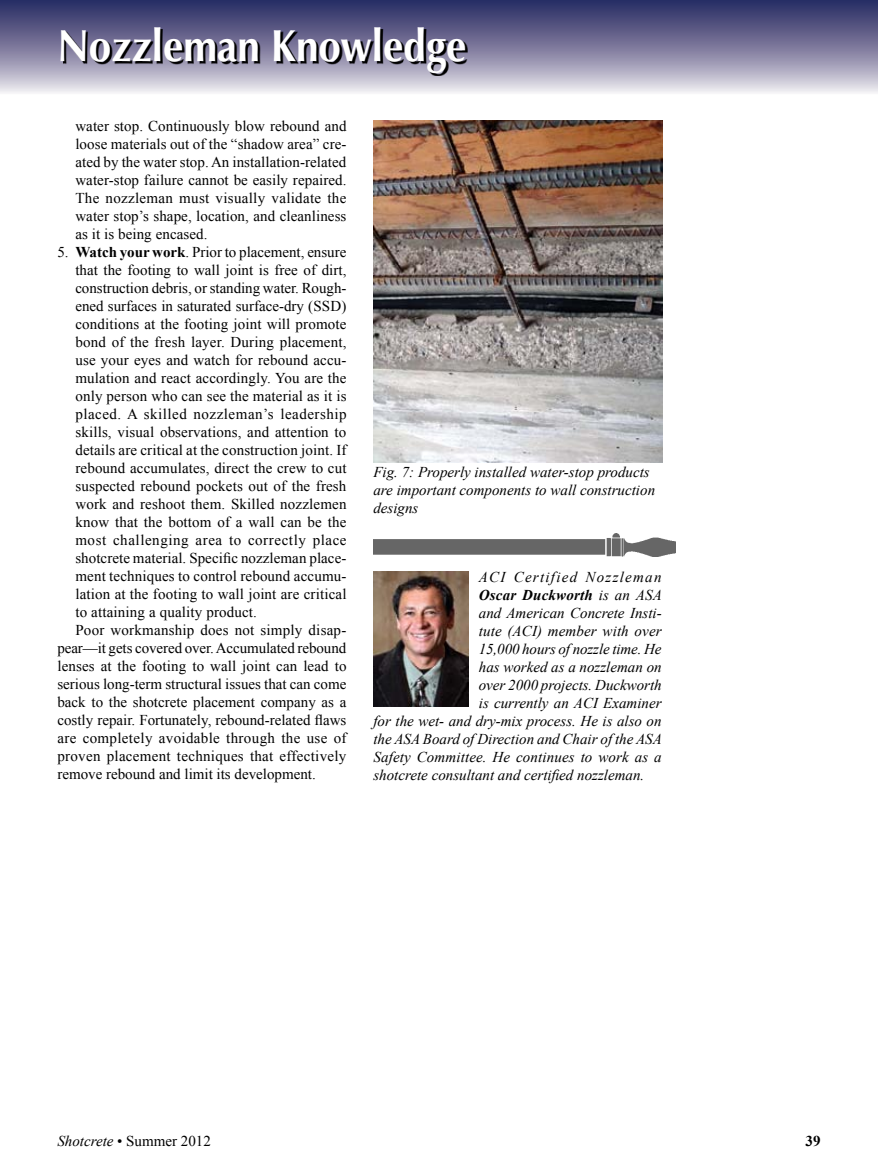
<style>
.page{position:relative;width:878px;height:1175px;background:#fff}
.page>*{position:absolute;margin:0;border:0;box-sizing:border-box;transform-origin:0 0}
.t1{font:700 45px "Optima";color:#fff;scale:.9 1}
.t2{font:15px/18px "Times New Roman";letter-spacing:.01em;color:#000;text-align:justify}
.t3{font:italic 15px/18px "Times New Roman";color:#000}
.t4{font:15px "Times New Roman";letter-spacing:.035em;color:#000}
.t5{font:15px "Times New Roman";letter-spacing:.04em;color:#000}
.t6{font:italic 15px "Times New Roman";letter-spacing:.085em;color:#000}
.t7{font:italic 700 15px "Times New Roman";letter-spacing:.01em;color:#000}
.t8{font:700 15px "Times New Roman";color:#000}
.s1{font-weight:700}
.s2{font-weight:400}
.s3{font-style:italic}
</style>
<div class="page">
<svg style="left:0;top:0;width:878px;height:93px;background:#7f7e9f"></svg>
<svg style="left:63px;top:29px;width:404px;height:46px;background:#67647b"></svg>
<img style="left:373px;top:571px;width:95px;height:135px">
<img style="left:373px;top:533px;width:302px;height:23px">
<img style="left:373px;top:121px;width:289px;height:341px">
<h1 class="t1" style="left:57px;top:20px;width:456px">Nozzleman Knowledge</h1>
<p class="t2" style="left:75px;top:117px;width:272px">water stop. Continuously blow rebound and loose materials out of the “shadow area” cre&shy;ated by the water stop. An installation-related water-stop failure cannot be easily repaired.<br>The nozzleman must visually validate the water stop’s shape, location, and cleanliness as it is being encased.</p>
<p class="t2" style="left:57px;top:243px;width:290px">5. <span class="s1">Watch your work</span>. Prior to placement, ensure</p>
<p class="t2" style="left:75px;top:261px;width:272px">that the footing to wall joint is free of dirt,</p>
<p class="t2" style="left:75px;top:279px;width:272px">construction debris, or standing water. Rough-</p>
<p class="t2" style="left:75px;top:297px;width:272px">ened surfaces in saturated surface-dry (SSD)</p>
<p class="t2" style="left:75px;top:315px;width:272px">conditions at the footing joint will promote</p>
<p class="t2" style="left:75px;top:333px;width:272px">bond of the fresh layer. During placement,</p>
<p class="t2" style="left:75px;top:351px;width:272px">use your eyes and watch for rebound accu-</p>
<p class="t2" style="left:75px;top:369px;width:272px">mulation and react accordingly. You are the</p>
<p class="t2" style="left:75px;top:387px;width:273px">only person who can see the material as it is</p>
<p class="t4" style="left:75px;top:404px;width:273px">placed. A skilled nozzleman’s leadership</p>
<p class="t2" style="left:75px;top:423px;width:272px">skills, visual observations, and attention to</p>
<p class="t2" style="left:75px;top:441px;width:273px">details are critical at the construction joint. If</p>
<p class="t2" style="left:75px;top:459px;width:272px">rebound accumulates, direct the crew to cut</p>
<p class="t2" style="left:75px;top:477px;width:272px">suspected rebound pockets out of the fresh</p>
<p class="t2" style="left:75px;top:495px;width:272px">work and reshoot them. Skilled nozzlemen</p>
<p class="t2" style="left:75px;top:513px;width:272px">know that the bottom of a wall can be the</p>
<p class="t5" style="left:75px;top:530px;width:273px">most challenging area to correctly place</p>
<p class="t2" style="left:75px;top:549px;width:272px">shotcrete material. Specific nozzleman place-</p>
<p class="t2" style="left:75px;top:567px;width:272px">ment techniques to control rebound accumu-</p>
<p class="t2" style="left:75px;top:585px;width:272px">lation at the footing to wall joint are critical</p>
<p class="t2" style="left:75px;top:603px;width:183px">to attaining a quality product.</p>
<p class="t2" style="left:75px;top:621px;width:272px">Poor workmanship does not simply disap-</p>
<p class="t2" style="left:57px;top:639px;width:290px">pear—it gets covered over. Accumulated rebound</p>
<p class="t2" style="left:57px;top:657px;width:290px">lenses at the footing to wall joint can lead to</p>
<p class="t2" style="left:57px;top:675px;width:290px">serious long-term structural issues that can come</p>
<p class="t2" style="left:57px;top:693px;width:290px">back to the shotcrete placement company as a</p>
<p class="t2" style="left:57px;top:711px;width:290px">costly repair. Fortunately, rebound-related flaws</p>
<p class="t2" style="left:57px;top:729px;width:291px">are completely avoidable through the use of</p>
<p class="t2" style="left:57px;top:747px;width:290px">proven placement techniques that effectively</p>
<p class="t2" style="left:57px;top:765px;width:260px">remove rebound and limit its development.</p>
<p class="t3" style="left:373px;top:463px;width:283px">Fig. 7: Properly installed water-stop products are important components to wall construction designs</p>
<p class="t6" style="left:479px;top:566px;width:184px">ACI Certified Nozzleman</p>
<p class="t7" style="left:479px;top:584px;width:184px">Oscar Duckworth <span class="s2">is an ASA</span></p>
<p class="t3" style="left:479px;top:603px;width:184px">and American Concrete Insti-</p>
<p class="t3" style="left:479px;top:621px;width:184px">tute (ACI) member with over</p>
<p class="t3" style="left:479px;top:639px;width:184px">15,000 hours of nozzle time. He</p>
<p class="t3" style="left:479px;top:657px;width:184px">has worked as a nozzleman on</p>
<p class="t3" style="left:479px;top:675px;width:184px">over 2000 projects. Duckworth</p>
<p class="t3" style="left:479px;top:693px;width:184px">is currently an ACI Examiner</p>
<p class="t3" style="left:373px;top:711px;width:289px">for the wet- and dry-mix process. He is also on</p>
<p class="t3" style="left:373px;top:729px;width:290px">the ASA Board of Direction and Chair of the ASA</p>
<p class="t3" style="left:373px;top:747px;width:289px">Safety Committee. He continues to work as a</p>
<p class="t3" style="left:373px;top:765px;width:272px">shotcrete consultant and certified nozzleman.</p>
<p class="t2" style="left:57px;top:1131px;width:155px"><span class="s3">Shotcrete</span> • Summer 2012</p>
<p class="t8" style="left:805px;top:1130px;width:16px">39</p>
</div>
